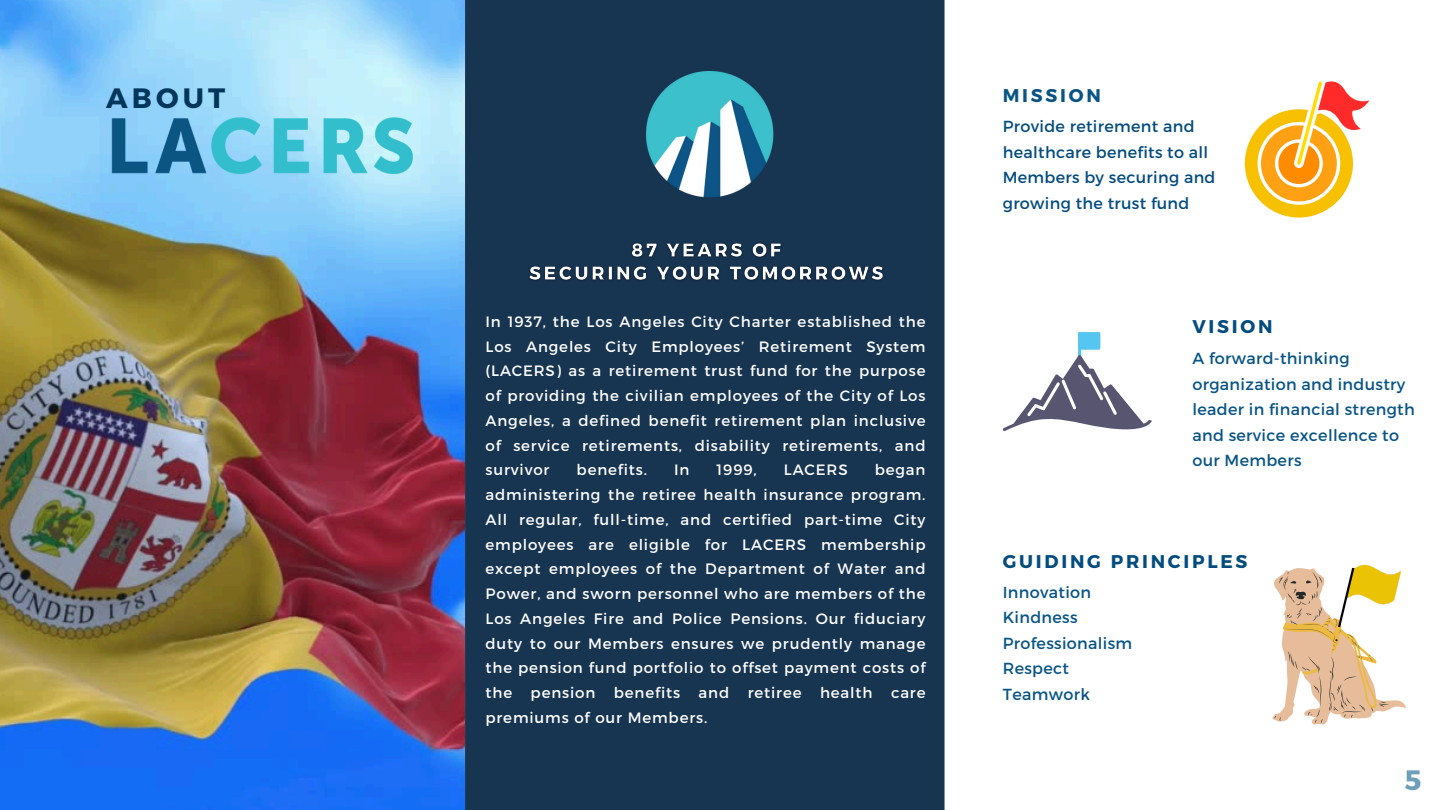
<style>
.page{position:relative;width:1440px;height:810px;background:#fff}
.page>*{position:absolute;margin:0;border:0;box-sizing:border-box;transform-origin:0 0}
.t1{font:700 28px "Montserrat";letter-spacing:.15em;color:#02375b}
.t2{font:700 28px "Montserrat";color:#6f9eba}
.t3{font:700 18.4px "Montserrat";letter-spacing:.15em;color:#034c7f}
.t4{font:700 18.4px "Montserrat";letter-spacing:.15em;color:#085485}
.t5{font:16px/25.5px "Montserrat";letter-spacing:.02em;color:#085485}
.t6{font:16px/25.5px "Montserrat";letter-spacing:.02em;color:#024b7f}
.t7{font:15px/24.8px "Montserrat";letter-spacing:.055em;color:#fefefe;text-align:justify}
</style>
<div class="page">
<img style="left:0;top:0;width:465px;height:810px">
<div style="left:465px;top:0;width:480px;height:810px;background:#173451"></div>
<img style="left:630px;top:71px;width:157px;height:135px">
<img style="left:101px;top:100px;width:314px;height:87px">
<svg style="left:1003px;top:332px;width:149px;height:99px"></svg>
<svg style="left:1245px;top:81px;width:124px;height:137px"></svg>
<svg style="left:1272px;top:568px;width:134px;height:157px"></svg>
<img style="left:1338px;top:565px;width:62px;height:62px">
<img style="left:525px;top:238px;width:363px;height:48px">
<h2 class="t1" style="left:106px;top:80px;width:121px">ABOUT</h2>
<p class="t7" style="left:486px;top:308px;width:442px">In 1937, the Los Angeles City Charter established the Los Angeles City Employees’ Retirement System (LACERS) as a retirement trust fund for the purpose of providing the civilian employees of the City of Los Angeles, a defined benefit retirement plan inclusive of service retirements, disability retirements, and survivor</p>
<p class="t7" style="left:577px;top:457px;width:72px">benefits.</p>
<p class="t7" style="left:674px;top:457px;width:17px">In</p>
<p class="t7" style="left:717px;top:457px;width:42px">1999,</p>
<p class="t7" style="left:784px;top:457px;width:65px">LACERS</p>
<p class="t7" style="left:486px;top:457px;width:442px;text-indent:389px">began administering the retiree health insurance program.<br>All regular, full-time, and certified part-time City employees are eligible for LACERS membership except employees of the Department of Water and Power, and sworn personnel who are members of the Los Angeles Fire and Police Pensions. Our fiduciary duty to our Members ensures we prudently manage the pension fund portfolio to offset payment costs of the pension benefits and retiree health care premiums of our Members.</p>
<h1 class="t4" style="left:1003px;top:83px;width:100px">MISSION</h1>
<p class="t6" style="left:1003px;top:113px;width:214px">Provide retirement and healthcare benefits to all<br>Members by securing and growing the trust fund</p>
<p class="t3" style="left:1192px;top:315px;width:82px">VISION</p>
<p class="t5" style="left:1192px;top:345px;width:224px">A forward-thinking organization and industry leader in financial strength and service excellence to our Members</p>
<p class="t3" style="left:1003px;top:550px;width:246px">GUIDING PRINCIPLES</p>
<h2 class="t5" style="left:1003px;top:578px;width:90px">Innovation</h2>
<p class="t5" style="left:1003px;top:604px;width:76px">Kindness</p>
<p class="t5" style="left:1003px;top:629px;width:131px">Professionalism</p>
<h2 class="t5" style="left:1003px;top:655px;width:68px">Respect</h2>
<p class="t5" style="left:1003px;top:680px;width:89px">Teamwork</p>
<h1 class="t2" style="left:1405px;top:762px;width:18px">5</h1>
</div>
